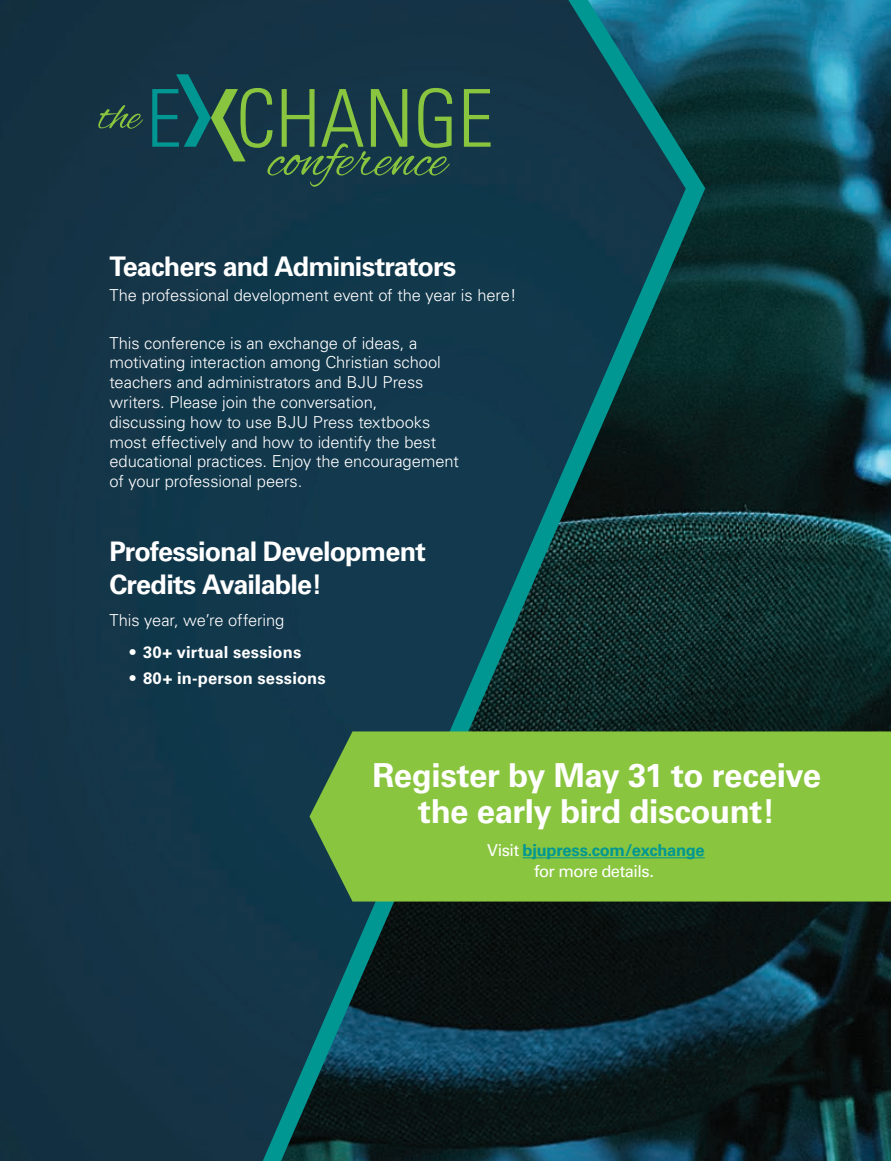
<style>
.page{position:relative;width:891px;height:1161px;background:#fff}
.page>*{position:absolute;margin:0;border:0;box-sizing:border-box;transform-origin:0 0}
.t1{font:700 33px/36px "Univers";letter-spacing:-.015em;color:#fff;text-align:center}
.t2{font:700 27px/33px "Univers";letter-spacing:-.03em;color:#fff}
.t3{font:300 16.5px/19.8px "Univers CE";letter-spacing:-.005em;color:#fff}
.t4{font:700 16.5px "Univers";letter-spacing:.01em;color:#fff}
.t5{font:700 16.5px "Univers";letter-spacing:-.015em;color:#009793}
.t6{font:500 16.5px "Univers CE";letter-spacing:-.03em;color:#fff}
.s1{font-family:"Univers CE";font-weight:500;color:#fff}
</style>
<div class="page">
<img style="left:705px;top:0;width:186px;height:1161px">
<svg style="left:686px;top:0;width:19px;height:1161px;background:#0c3134"></svg>
<img style="left:0;top:0;width:686px;height:1161px">
<svg style="left:464px;top:89px;width:27px;height:58px;background:#3d6844"></svg>
<svg style="left:152px;top:74px;width:300px;height:113px;background:#254f49"></svg>
<svg style="left:98px;top:105px;width:45px;height:24px"></svg>
<div style="left:309px;top:731px;width:582px;height:171px;background:#89c53f"></div>
<hr style="left:523px;top:857px;width:182px;height:1px;background:#009793">
<h2 class="t2" style="left:109px;top:250px;width:348px">Teachers and Administrators</h2>
<p class="t3" style="left:109px;top:286px;width:409px">The professional development event of the year is here!</p>
<p class="t3" style="left:109px;top:333px;width:351px">This conference is an exchange of ideas, a motivating interaction among Christian school teachers and administrators and BJU Press writers. Please join the conversation,<br>discussing how to use BJU Press textbooks most effectively and how to identify the best educational practices. Enjoy the encouragement of your professional peers.</p>
<h2 class="t2" style="left:109px;top:535px;width:318px">Professional Development<br>Credits Available!</h2>
<p class="t3" style="left:109px;top:611px;width:176px">This year, we’re offering</p>
<p class="t4" style="left:130px;top:643px;width:173px">• 30+ virtual sessions</p>
<p class="t4" style="left:130px;top:668px;width:198px">• 80+ in-person sessions</p>
<h1 class="t1" style="left:372px;top:757px;width:450px">Register by May 31 to receive the early bird discount!</h1>
<p class="t5" style="left:487px;top:841px;width:219px"><span class="s1">Visit</span> bjupress.com/exchange</p>
<p class="t6" style="left:534px;top:862px;width:121px">for more details.</p>
</div>
